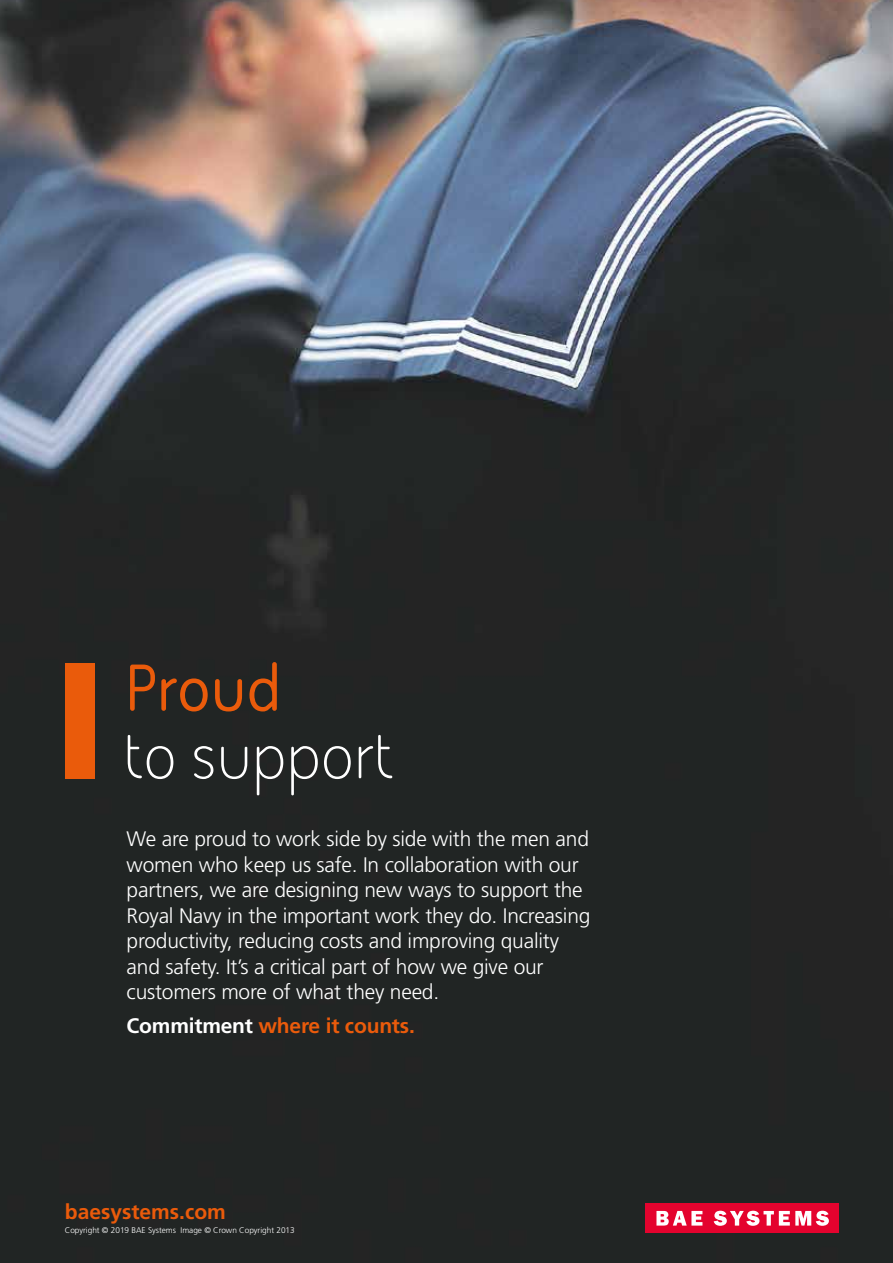
<style>
.page{position:relative;width:893px;height:1263px;background:#fff}
.page>*{position:absolute;margin:0;border:0;box-sizing:border-box;transform-origin:0 0}
.t1{font:67.5px/67.5px "BAE Systems";color:#fff}
.t2{font:300 21px/25.5px "Frutiger";letter-spacing:-.01em;color:#fff}
.t3{font:700 21px "Frutiger CE";letter-spacing:-.01em;color:#ea5b0b}
.t4{font:700 21px "Frutiger";color:#ea5b0b}
.t5{font:300 8.25px "Frutiger";color:#fff}
.s1{font-weight:700;color:#ea5b0b}
.s2{color:#fff}
</style>
<div class="page">
<img style="left:0;top:0;width:893px;height:1263px">
<div style="left:645px;top:1203px;width:194px;height:30px;background:#e4032e"></div>
<svg style="left:714px;top:1211px;width:115px;height:15px"></svg>
<svg style="left:656px;top:1211px;width:46px;height:14px"></svg>
<div style="left:65px;top:663px;width:30px;height:116px;background:#ea5b0b"></div>
<p class="t1" style="left:123px;top:653px;width:271px"><span class="s1">Proud<br></span>to support</p>
<p class="t2" style="left:127px;top:826px;width:465px">We are proud to work side by side with the men and women who keep us safe. In collaboration with our partners, we are designing new ways to support the Royal Navy in the important work they do. Increasing productivity, reducing costs and improving quality and safety. It’s a critical part of how we give our customers more of what they need.</p>
<p class="t3" style="left:127px;top:1013px;width:290px"><span class="s2">Commitment</span> where it counts.</p>
<p class="t4" style="left:65px;top:1199px;width:163px">baesystems.com</p>
<p class="t5" style="left:65px;top:1226px;width:231px">Copyright © 2019 BAE Systems Image © Crown Copyright 2013</p>
</div>
